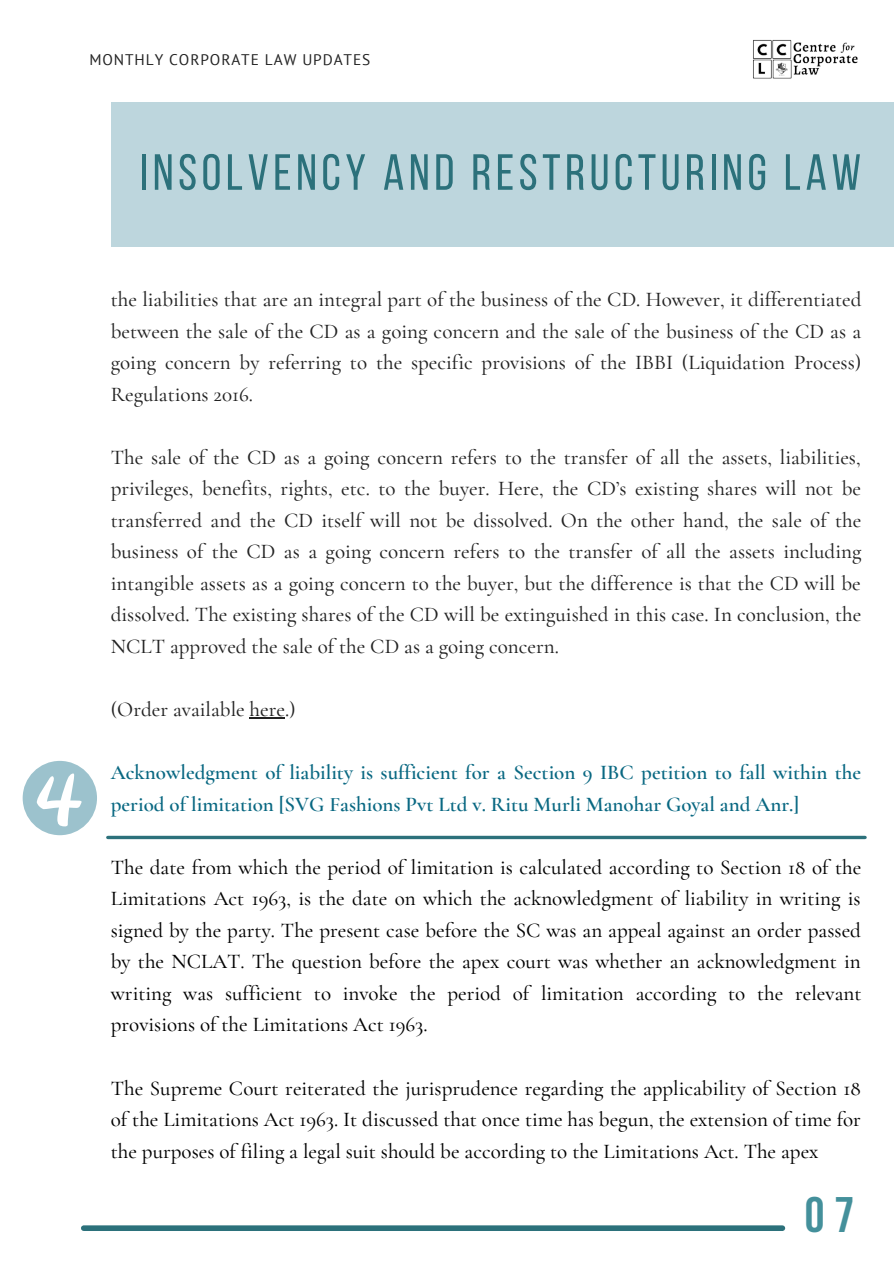
<style>
.page{position:relative;width:894px;height:1264px;background:#fff}
.page>*{position:absolute;margin:0;border:0;box-sizing:border-box;transform-origin:0 0}
.t1{font:50.7px "Bebas Neue";letter-spacing:.09em;color:#2c717b}
.t2{font:700 49.65px "Bebas Neue";color:#44909b}
.t3{font:500 21px/31.5px "Cormorant Garamond";color:#222;text-align:justify}
.t4{font:500 21px/31.5px "Cormorant Garamond";color:#000;text-align:justify}
.t5{font:600 21px/31.5px "Cormorant Garamond";color:#096882}
.t6{font:15.3px "PT Sans";letter-spacing:.06em;color:#222}
</style>
<div class="page">
<div style="left:111px;top:103px;width:782px;height:144px;background:#bdd6dd"></div>
<div style="left:84px;top:1225px;width:698px;height:5px;background:#2c717b"></div>
<hr style="left:249px;top:717px;width:36px;height:1px;background:#222">
<img style="left:748px;top:39px;width:112px;height:64px">
<svg style="left:108px;top:835px;width:756px;height:4px;background:#558c94"></svg>
<svg style="left:23px;top:761px;width:74px;height:74px"></svg>
<p class="t6" style="left:89px;top:50px;width:282px">MONTHLY CORPORATE LAW UPDATES</p>
<p class="t1" style="left:140px;top:152px;width:722px">INSOLVENCY AND RESTRUCTURING LAW</p>
<p class="t3" style="left:111px;top:283px;width:752px">the liabilities that are an integral part of the business of the CD. However, it differentiated between the sale of the CD as a going concern and the sale of the business of the CD as a going concern by referring to the specific provisions of the IBBI (Liquidation Process)<br>Regulations 2016.</p>
<p class="t3" style="left:111px;top:441px;width:751px">The sale of the CD as a going concern refers to the transfer of all the assets, liabilities, privileges, benefits, rights, etc. to the buyer. Here, the CD’s existing shares will not be transferred and the CD itself will not be dissolved. On the other hand, the sale of the business of the CD as a going concern refers to the transfer of all the assets including intangible assets as a going concern to the buyer, but the difference is that the CD will be dissolved. The existing shares of the CD will be extinguished in this case. In conclusion, the NCLT approved the sale of the CD as a going concern.</p>
<p class="t3" style="left:111px;top:693px;width:186px">(Order available here.)</p>
<p class="t5" style="left:111px;top:756px;width:751px">Acknowledgment of liability is sufficient for a Section 9 IBC petition to fall within the period of limitation [SVG Fashions Pvt Ltd v. Ritu Murli Manohar Goyal and Anr.]</p>
<p class="t4" style="left:111px;top:851px;width:752px">The date from which the period of limitation is calculated according to Section 18 of the Limitations Act 1963, is the date on which the acknowledgment of liability in writing is signed by the party. The present case before the SC was an appeal against an order passed by the NCLAT. The question before the apex court was whether an acknowledgment in writing was sufficient to invoke the period of limitation according to the relevant provisions of the Limitations Act 1963.</p>
<p class="t4" style="left:111px;top:1072px;width:751px">The Supreme Court reiterated the jurisprudence regarding the applicability of Section 18 of the Limitations Act 1963. It discussed that once time has begun, the extension of time for the purposes of filing a legal suit should be according to the Limitations Act. The apex</p>
<p class="t2" style="left:804px;top:1194px;width:51px">07</p>
</div>
